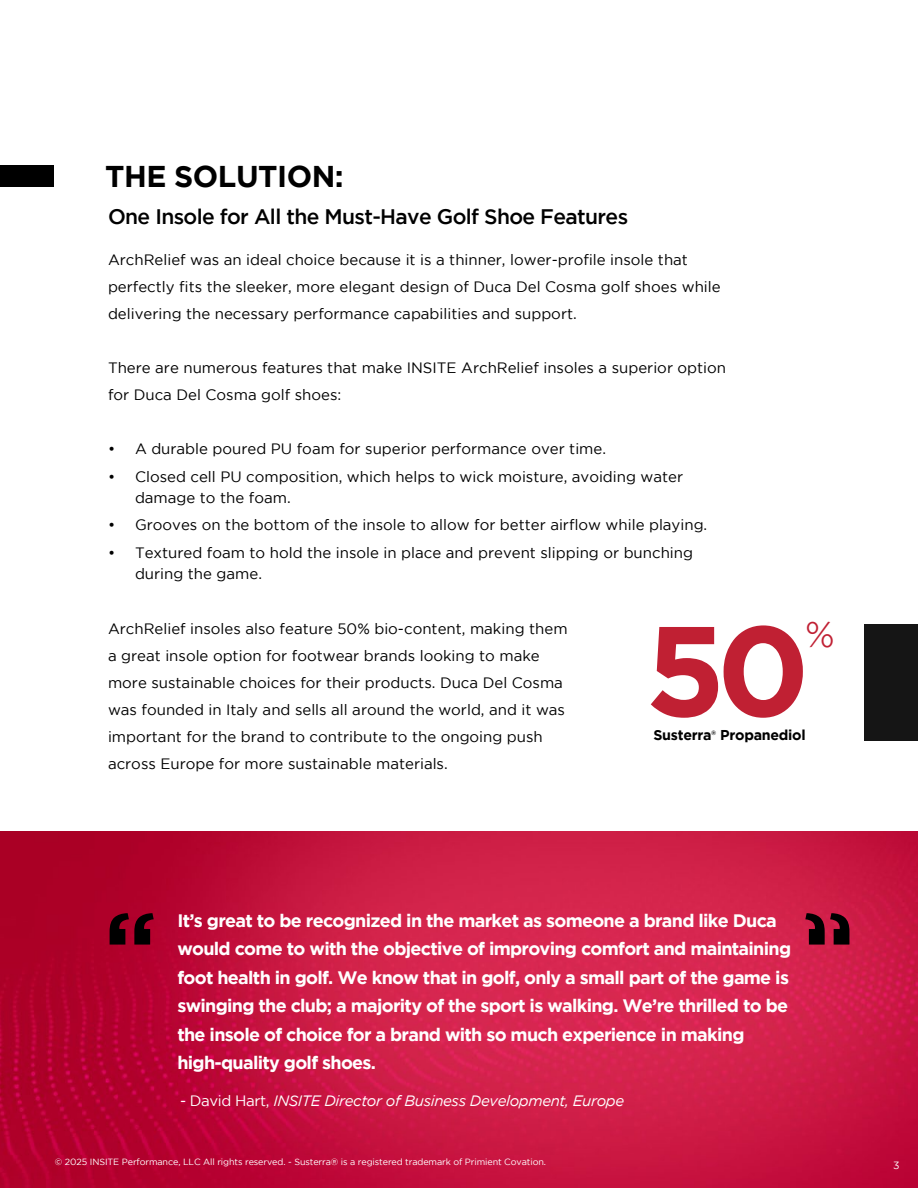
<style>
.page{position:relative;width:918px;height:1188px;background:#fff}
.page>*{position:absolute;margin:0;border:0;box-sizing:border-box;transform-origin:0 0}
.t1{font:700 127.5px "Gotham";color:#c02033}
.t2{font:700 97.5px "Gotham";color:#000}
.t3{font:300 36px "Gotham";color:#c02033}
.t4{font:700 30px "Gotham";letter-spacing:-.015em;color:#000}
.t5{font:500 21px "Gotham";letter-spacing:-.03em;color:#000}
.t6{font:700 18px/28.5px "Gotham";letter-spacing:-.04em;color:#fff}
.t7{font:15px/27px "Gotham";color:#000}
.t8{font:italic 15px "Gotham";letter-spacing:-.025em;color:#fff}
.t9{font:700 14.25px "Gotham";letter-spacing:-.02em;color:#000}
.t10{font:10.5px "Gotham";color:#fff}
.t11{font:9px "Gotham";letter-spacing:-.01em;color:#fff}
.t12{font:700 6.15px "Gotham";color:#000}
.s1{font-style:normal}
</style>
<div class="page">
<img style="left:0;top:832px;width:918px;height:356px">
<div style="left:0;top:165px;width:54px;height:21px;background:#000"></div>
<div style="left:864px;top:624px;width:54px;height:117px;background:#151515"></div>
<svg style="left:805px;top:913px;width:44px;height:32px"></svg>
<h3 class="t4" style="left:105px;top:159px;width:240px">THE SOLUTION:</h3>
<h3 class="t5" style="left:108px;top:204px;width:522px">One Insole for All the Must-Have Golf Shoe Features</h3>
<p class="t7" style="left:108px;top:246px;width:614px">ArchRelief was an ideal choice because it is a thinner, lower-profile insole that perfectly fits the sleeker, more elegant design of Duca Del Cosma golf shoes while delivering the necessary performance capabilities and support.</p>
<p class="t7" style="left:108px;top:354px;width:620px">There are numerous features that make INSITE ArchRelief insoles a superior option for Duca Del Cosma golf shoes:</p>
<p class="t7" style="left:108px;top:435px;width:500px">• A durable poured PU foam for superior performance over time.</p>
<p class="t7" style="left:135px;top:466px;width:550px;line-height:21px;text-indent:-27px">• Closed cell PU composition, which helps to wick moisture, avoiding water damage to the foam.</p>
<p class="t7" style="left:108px;top:511px;width:601px">• Grooves on the bottom of the insole to allow for better airflow while playing.</p>
<p class="t7" style="left:135px;top:542px;width:560px;line-height:21px;text-indent:-27px">• Textured foam to hold the insole in place and prevent slipping or bunching during the game.</p>
<p class="t7" style="left:108px;top:615px;width:461px">ArchRelief insoles also feature 50% bio-content, making them a great insole option for footwear brands looking to make more sustainable choices for their products. Duca Del Cosma was founded in Italy and sells all around the world, and it was important for the brand to contribute to the ongoing push across Europe for more sustainable materials.</p>
<h1 class="t1" style="left:645px;top:597px;width:166px">50</h1>
<h3 class="t3" style="left:805px;top:615px;width:31px">%</h3>
<p class="t9" style="left:653px;top:727px;width:60px">Susterra</p>
<p class="t12" style="left:711px;top:729px;width:7px">®</p>
<p class="t9" style="left:720px;top:727px;width:87px">Propanediol</p>
<h2 class="t2" style="left:104px;top:891px;width:54px">“</h2>
<p class="t6" style="left:177px;top:906px;width:615px">It’s great to be recognized in the market as someone a brand like Duca would come to with the objective of improving comfort and maintaining foot health in golf. We know that in golf, only a small part of the game is swinging the club; a majority of the sport is walking. We’re thrilled to be the insole of choice for a brand with so much experience in making high-quality golf shoes.</p>
<p class="t8" style="left:180px;top:1093px;width:446px"><span class="s1">- David Hart,</span> INSITE Director of Business Development, Europe</p>
<p class="t11" style="left:55px;top:1156px;width:493px">© 2025 INSITE Performance, LLC All rights reserved. - Susterra® is a registered trademark of Primient Covation.</p>
<p class="t10" style="left:893px;top:1159px;width:8px">3</p>
</div>
